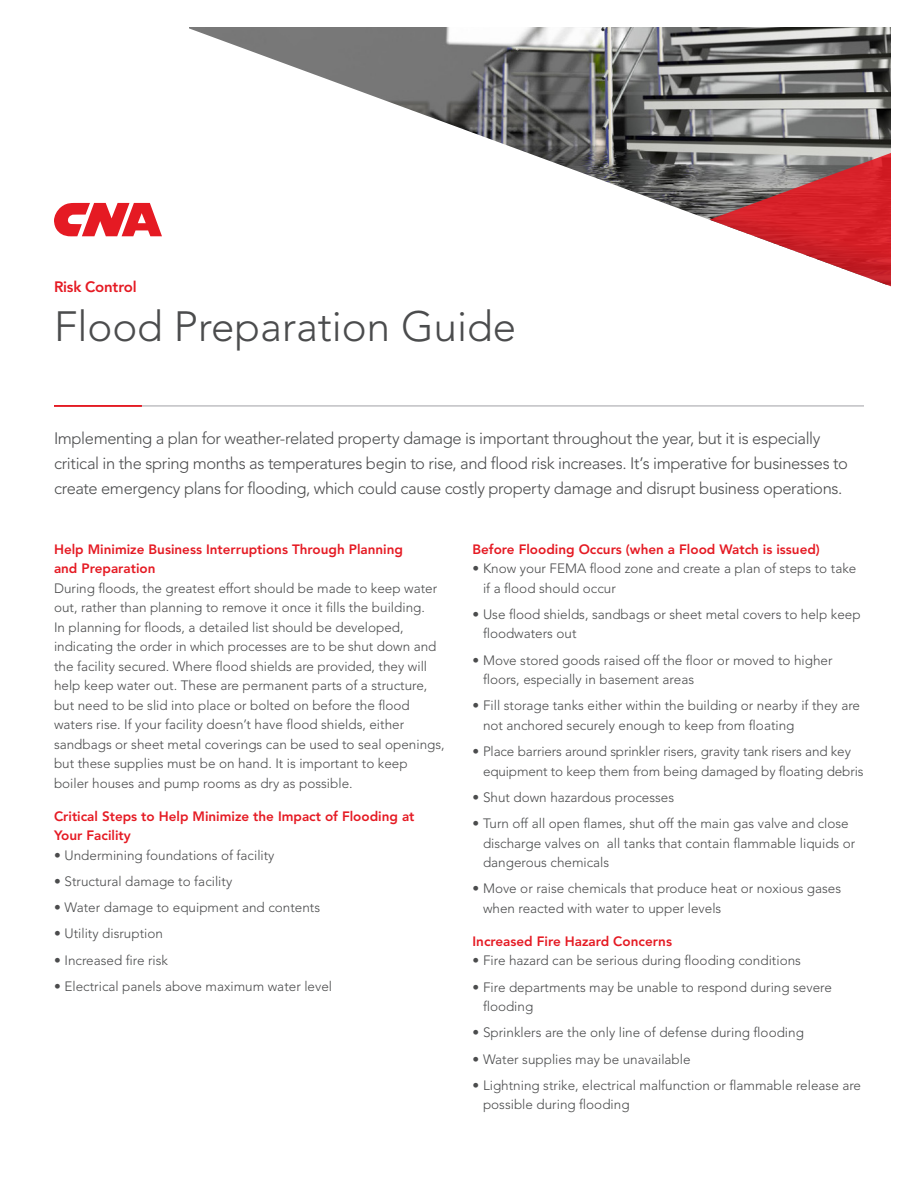
<style>
.page{position:relative;width:918px;height:1188px;background:#fff}
.page>*{position:absolute;margin:0;border:0;box-sizing:border-box;transform-origin:0 0}
.Sell_Sheet_Headline{font:300 42px "Avenir LT Std";color:#4b4c4d}
.Sell_Sheet_Section_I{font:300 16.5px/24.6px "Avenir LT Std";letter-spacing:-.02em;color:#4b4c4d}
.Sell_Sheet_Section_T{font:800 15px "Avenir LT Std";letter-spacing:-.015em;color:#e51a23}
.Sell_Sheet_Body_-_9p{font:300 13.5px/19.5px "Avenir LT Std";color:#4b4c4d}
.Sell_Sheet_Section_S{font:800 13.5px/19.5px "Avenir LT Std";color:#e51a23}
</style>
<div class="page">
<svg style="left:54px;top:203px;width:108px;height:33px"></svg>
<hr style="left:54px;top:406px;width:810px;height:1px;background:#a0a1a5">
<hr style="left:54px;top:405px;width:88px;height:2px;background:#e51a23">
<img style="left:189px;top:27px;width:702px;height:193px">
<svg style="left:710px;top:153px;width:181px;height:133px"></svg>
<p class="Sell_Sheet_Section_T" style="left:54px;top:278px;width:84px">Risk Control</p>
<p class="Sell_Sheet_Headline" style="left:54px;top:302px;width:464px">Flood Preparation Guide</p>
<p class="Sell_Sheet_Section_I" style="left:54px;top:427px;width:795px">Implementing a plan for weather-related property damage is important throughout the year, but it is especially critical in the spring months as temperatures begin to rise, and flood risk increases. It’s imperative for businesses to create emergency plans for flooding, which could cause costly property damage and disrupt business operations.</p>
<p class="Sell_Sheet_Section_S" style="left:54px;top:539px;width:351px">Help Minimize Business Interruptions Through Planning and Preparation</p>
<p class="Sell_Sheet_Body_-_9p" style="left:54px;top:578px;width:392px">During floods, the greatest effort should be made to keep water out, rather than planning to remove it once it fills the building.<br>In planning for floods, a detailed list should be developed, indicating the order in which processes are to be shut down and the facility secured. Where flood shields are provided, they will help keep water out. These are permanent parts of a structure, but need to be slid into place or bolted on before the flood waters rise. If your facility doesn’t have flood shields, either sandbags or sheet metal coverings can be used to seal openings, but these supplies must be on hand. It is important to keep boiler houses and pump rooms as dry as possible.</p>
<p class="Sell_Sheet_Section_S" style="left:54px;top:806px;width:362px">Critical Steps to Help Minimize the Impact of Flooding at<br>Your Facility</p>
<p class="Sell_Sheet_Body_-_9p" style="left:54px;top:845px;width:222px">• Undermining foundations of facility</p>
<p class="Sell_Sheet_Body_-_9p" style="left:54px;top:872px;width:180px">• Structural damage to facility</p>
<p class="Sell_Sheet_Body_-_9p" style="left:54px;top:898px;width:268px">• Water damage to equipment and contents</p>
<p class="Sell_Sheet_Body_-_9p" style="left:54px;top:924px;width:110px">• Utility disruption</p>
<p class="Sell_Sheet_Body_-_9p" style="left:54px;top:950px;width:116px">• Increased fire risk</p>
<p class="Sell_Sheet_Body_-_9p" style="left:54px;top:977px;width:280px">• Electrical panels above maximum water level</p>
<p class="Sell_Sheet_Section_S" style="left:472px;top:539px;width:349px">Before Flooding Occurs (when a Flood Watch is issued)</p>
<p class="Sell_Sheet_Body_-_9p" style="left:483px;top:559px;width:375px;text-indent:-11px">• Know your FEMA flood zone and create a plan of steps to take if a flood should occur</p>
<p class="Sell_Sheet_Body_-_9p" style="left:483px;top:605px;width:379px;text-indent:-11px">• Use flood shields, sandbags or sheet metal covers to help keep floodwaters out</p>
<p class="Sell_Sheet_Body_-_9p" style="left:483px;top:650px;width:351px;text-indent:-11px">• Move stored goods raised off the floor or moved to higher floors, especially in basement areas</p>
<p class="Sell_Sheet_Body_-_9p" style="left:483px;top:696px;width:379px;text-indent:-11px">• Fill storage tanks either within the building or nearby if they are not anchored securely enough to keep from floating</p>
<p class="Sell_Sheet_Body_-_9p" style="left:483px;top:742px;width:382px;text-indent:-11px">• Place barriers around sprinkler risers, gravity tank risers and key equipment to keep them from being damaged by floating debris</p>
<p class="Sell_Sheet_Body_-_9p" style="left:472px;top:788px;width:203px">• Shut down hazardous processes</p>
<p class="Sell_Sheet_Body_-_9p" style="left:483px;top:814px;width:374px;text-indent:-11px">• Turn off all open flames, shut off the main gas valve and close discharge valves on all tanks that contain flammable liquids or dangerous chemicals</p>
<p class="Sell_Sheet_Body_-_9p" style="left:483px;top:879px;width:360px;text-indent:-11px">• Move or raise chemicals that produce heat or noxious gases when reacted with water to upper levels</p>
<p class="Sell_Sheet_Section_S" style="left:472px;top:932px;width:201px">Increased Fire Hazard Concerns</p>
<p class="Sell_Sheet_Body_-_9p" style="left:472px;top:951px;width:330px">• Fire hazard can be serious during flooding conditions</p>
<p class="Sell_Sheet_Body_-_9p" style="left:483px;top:977px;width:350px;text-indent:-11px">• Fire departments may be unable to respond during severe flooding</p>
<p class="Sell_Sheet_Body_-_9p" style="left:472px;top:1023px;width:333px">• Sprinklers are the only line of defense during flooding</p>
<p class="Sell_Sheet_Body_-_9p" style="left:472px;top:1049px;width:220px">• Water supplies may be unavailable</p>
<p class="Sell_Sheet_Body_-_9p" style="left:483px;top:1076px;width:380px;text-indent:-11px">• Lightning strike, electrical malfunction or flammable release are possible during flooding</p>
</div>
